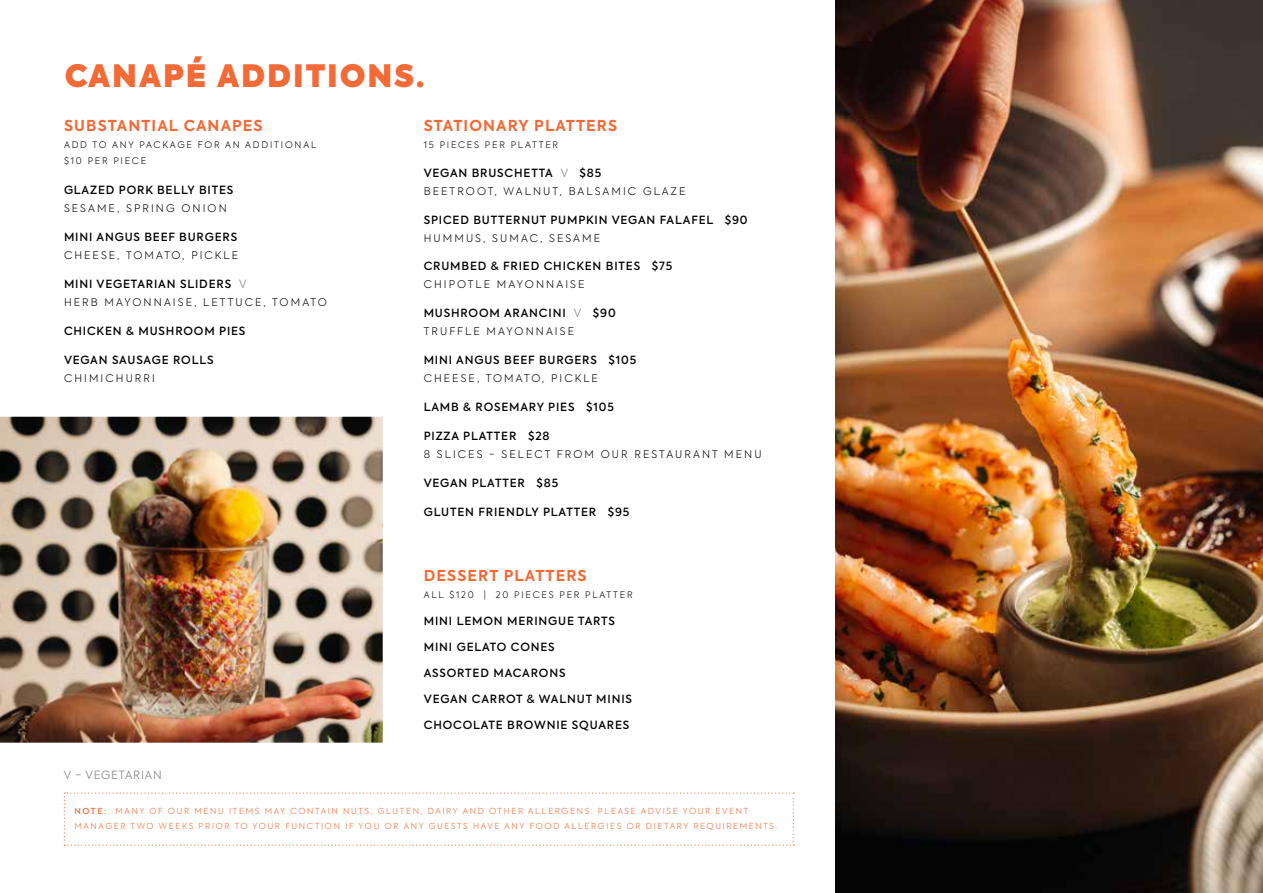
<style>
.page{position:relative;width:1263px;height:893px;background:#fff}
.page>*{position:absolute;margin:0;border:0;box-sizing:border-box;transform-origin:0 0}
.t1{font:800 30.75px "Axiforma";letter-spacing:.06em;color:#f26a36}
.t2{font:700 15px "Axiforma";letter-spacing:.075em;color:#f26a36}
.t3{font:500 11.25px "Axiforma";letter-spacing:.075em;color:#000}
.t4{font:300 11.25px "Axiforma";letter-spacing:.075em;color:#787878}
.t5{font:300 10.5px "Axiforma";letter-spacing:.2em;color:#000}
.t6{font:300 9px/16.5px "Axiforma";letter-spacing:.2em;color:#000}
.t7{font:300 8.25px/15px "Axiforma";letter-spacing:.2em;color:#f26a36}
.s1{font-weight:300;color:#787878}
.s2{font-weight:500}
</style>
<div class="page">
<img style="left:835px;top:0;width:428px;height:893px">
<svg style="left:64px;top:792px;width:730px;height:54px"></svg>
<img style="left:0;top:417px;width:383px;height:326px">
<h1 class="t1" style="left:64px;top:54px;width:362px">CANAPÉ ADDITIONS.</h1>
<h2 class="t2" style="left:64px;top:116px;width:200px">SUBSTANTIAL CANAPES</h2>
<p class="t6" style="left:64px;top:136px;width:254px">ADD TO ANY PACKAGE FOR AN ADDITIONAL $10 PER PIECE</p>
<p class="t3" style="left:64px;top:183px;width:171px">GLAZED PORK BELLY BITES</p>
<p class="t5" style="left:64px;top:202px;width:164px">SESAME, SPRING ONION</p>
<p class="t3" style="left:64px;top:230px;width:175px">MINI ANGUS BEEF BURGERS</p>
<p class="t5" style="left:64px;top:249px;width:176px">CHEESE, TOMATO, PICKLE</p>
<p class="t3" style="left:64px;top:277px;width:184px">MINI VEGETARIAN SLIDERS <span class="s1">V</span></p>
<p class="t5" style="left:64px;top:295px;width:264px">HERB MAYONNAISE, LETTUCE, TOMATO</p>
<p class="t3" style="left:64px;top:323px;width:183px">CHICKEN &amp; MUSHROOM PIES</p>
<p class="t3" style="left:64px;top:352px;width:151px">VEGAN SAUSAGE ROLLS</p>
<p class="t5" style="left:64px;top:371px;width:92px">CHIMICHURRI</p>
<p class="t4" style="left:64px;top:768px;width:99px">V - VEGETARIAN</p>
<h2 class="t2" style="left:424px;top:116px;width:195px">STATIONARY PLATTERS</h2>
<p class="t6" style="left:424px;top:136px;width:136px">15 PIECES PER PLATTER</p>
<p class="t3" style="left:424px;top:165px;width:179px">VEGAN BRUSCHETTA <span class="s1">V</span> $85</p>
<p class="t5" style="left:424px;top:184px;width:263px">BEETROOT, WALNUT, BALSAMIC GLAZE</p>
<p class="t3" style="left:424px;top:212px;width:325px">SPICED BUTTERNUT PUMPKIN VEGAN FALAFEL $90</p>
<p class="t5" style="left:424px;top:231px;width:178px">HUMMUS, SUMAC, SESAME</p>
<p class="t3" style="left:424px;top:259px;width:250px">CRUMBED &amp; FRIED CHICKEN BITES $75</p>
<p class="t5" style="left:424px;top:278px;width:162px">CHIPOTLE MAYONNAISE</p>
<p class="t3" style="left:424px;top:306px;width:193px">MUSHROOM ARANCINI <span class="s1">V</span> $90</p>
<p class="t5" style="left:424px;top:325px;width:152px">TRUFFLE MAYONNAISE</p>
<p class="t3" style="left:424px;top:353px;width:214px">MINI ANGUS BEEF BURGERS $105</p>
<p class="t5" style="left:424px;top:372px;width:176px">CHEESE, TOMATO, PICKLE</p>
<p class="t3" style="left:424px;top:400px;width:192px">LAMB &amp; ROSEMARY PIES $105</p>
<p class="t3" style="left:424px;top:428px;width:127px">PIZZA PLATTER $28</p>
<p class="t5" style="left:424px;top:447px;width:339px">8 SLICES - SELECT FROM OUR RESTAURANT MENU</p>
<p class="t3" style="left:424px;top:475px;width:136px">VEGAN PLATTER $85</p>
<p class="t3" style="left:424px;top:504px;width:207px">GLUTEN FRIENDLY PLATTER $95</p>
<h2 class="t2" style="left:424px;top:566px;width:164px">DESSERT PLATTERS</h2>
<p class="t6" style="left:424px;top:586px;width:210px">ALL $120 | 20 PIECES PER PLATTER</p>
<p class="t3" style="left:424px;top:614px;width:193px">MINI LEMON MERINGUE TARTS</p>
<p class="t3" style="left:424px;top:640px;width:132px">MINI GELATO CONES</p>
<p class="t3" style="left:424px;top:666px;width:143px">ASSORTED MACARONS</p>
<p class="t3" style="left:424px;top:692px;width:210px">VEGAN CARROT &amp; WALNUT MINIS</p>
<p class="t3" style="left:424px;top:717px;width:207px">CHOCOLATE BROWNIE SQUARES</p>
<p class="t7" style="left:74px;top:803px;width:705px"><span class="s2">NOTE:</span> MANY OF OUR MENU ITEMS MAY CONTAIN NUTS, GLUTEN, DAIRY AND OTHER ALLERGENS. PLEASE ADVISE YOUR EVENT<br>MANAGER TWO WEEKS PRIOR TO YOUR FUNCTION IF YOU OR ANY GUESTS HAVE ANY FOOD ALLERGIES OR DIETARY REQUIREMENTS.</p>
</div>
